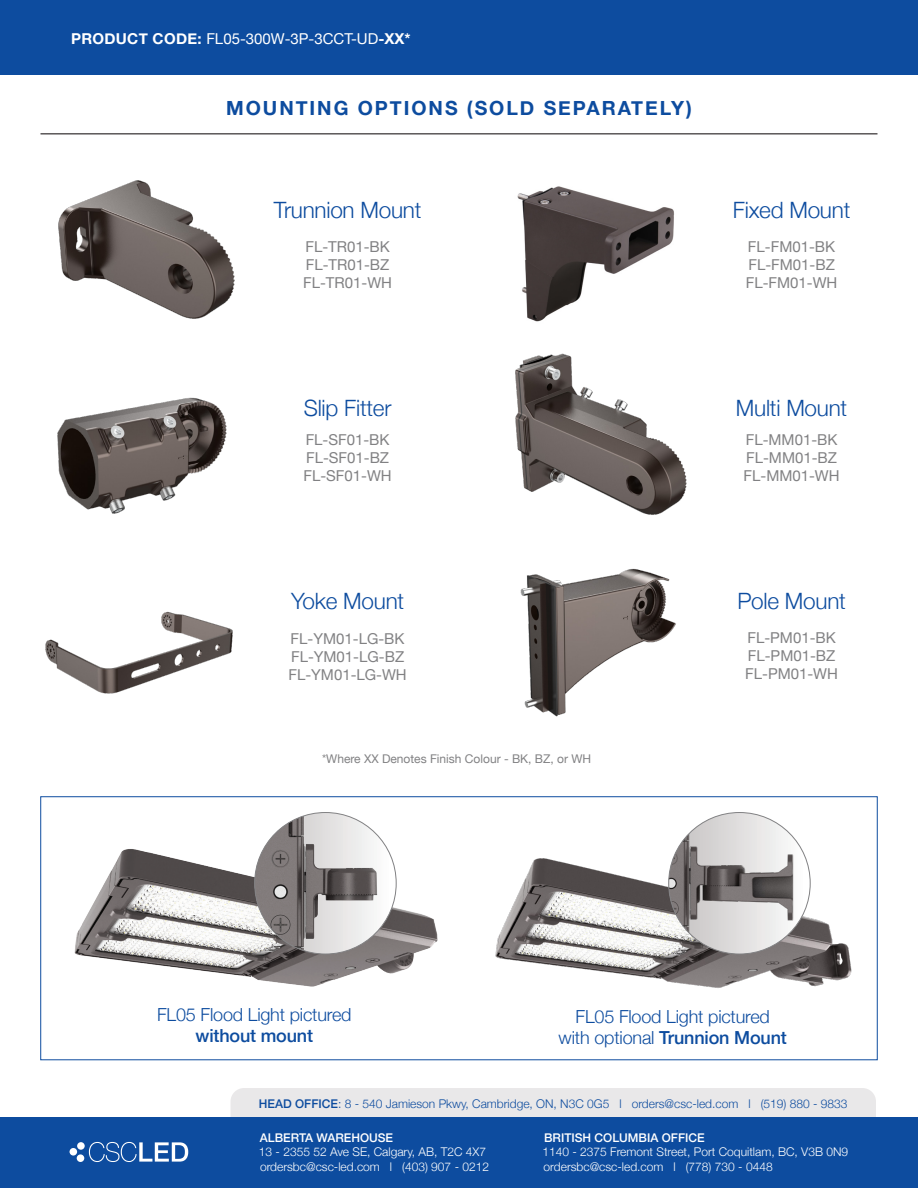
<style>
.page{position:relative;width:918px;height:1188px;background:#fff}
.page>*{position:absolute;margin:0;border:0;box-sizing:border-box;transform-origin:0 0}
.t1{font:300 22.5px "Helvetica Neue";letter-spacing:-.01em;color:#0d4c9f}
.t2{font:700 19.5px "Helvetica Neue";letter-spacing:.1em;color:#0d4c9f}
.t3{font:300 18px/21px "Helvetica Neue";letter-spacing:-.01em;color:#0d4c9f;text-align:center}
.t4{font:15px "Helvetica Neue";color:#818183}
.t5{font:15px "Helvetica Neue";color:#fff}
.t6{font:300 12px/14.4px "Helvetica Neue";color:#fff}
.t7{font:300 12px "Helvetica Neue";color:#0d4c9f}
.t8{font:12px "Helvetica Neue";color:#818183}
.s1{font-weight:700}
.s2{font-weight:500}
</style>
<div class="page">
<img style="left:495px;top:812px;width:358px;height:249px">
<img style="left:61px;top:812px;width:391px;height:249px">
<div style="left:231px;top:1088px;width:645px;height:30px;background:#e9e8e9"></div>
<div style="left:0;top:1118px;width:918px;height:70px;background:#0d4c9f"></div>
<svg style="left:89px;top:1142px;width:99px;height:20px"></svg>
<div style="left:70px;top:1148px;width:7px;height:8px;background:#fff;border-radius:50%"></div>
<div style="left:77px;top:1154px;width:7px;height:8px;background:#fff;border-radius:50%"></div>
<div style="left:77px;top:1142px;width:8px;height:8px;background:#fff;border-radius:50%"></div>
<div style="left:0;top:0;width:918px;height:74px;background:#0d4c9f"></div>
<hr style="left:40px;top:133px;width:838px;height:1px;background:#231f20">
<img style="left:58px;top:180px;width:177px;height:139px">
<img style="left:517px;top:186px;width:157px;height:136px">
<img style="left:515px;top:353px;width:172px;height:162px">
<img style="left:520px;top:568px;width:156px;height:149px">
<img style="left:57px;top:397px;width:170px;height:117px">
<img style="left:45px;top:611px;width:188px;height:83px">
<img style="left:255px;top:813px;width:141px;height:141px;border-radius:71px">
<svg style="left:669px;top:813px;width:141px;height:141px"></svg>
<img style="left:669px;top:813px;width:131px;height:141px">
<p class="t5" style="left:71px;top:28px;width:341px"><span class="s1">PRODUCT CODE:</span> FL05-300W-3P-3CCT-UD<span class="s1">-XX*</span></p>
<p class="t2" style="left:226px;top:93px;width:467px">MOUNTING OPTIONS (SOLD SEPARATELY)</p>
<p class="t1" style="left:274px;top:192px;width:149px">Trunnion Mount</p>
<p class="t4" style="left:305px;top:236px;width:86px">FL-TR01-BK</p>
<p class="t4" style="left:306px;top:254px;width:85px">FL-TR01-BZ</p>
<p class="t4" style="left:303px;top:272px;width:90px">FL-TR01-WH</p>
<p class="t1" style="left:733px;top:192px;width:119px">Fixed Mount</p>
<p class="t4" style="left:748px;top:236px;width:89px">FL-FM01-BK</p>
<p class="t4" style="left:748px;top:254px;width:88px">FL-FM01-BZ</p>
<p class="t4" style="left:746px;top:272px;width:93px">FL-FM01-WH</p>
<p class="t1" style="left:304px;top:390px;width:89px">Slip Fitter</p>
<p class="t4" style="left:306px;top:429px;width:85px">FL-SF01-BK</p>
<p class="t4" style="left:306px;top:447px;width:85px">FL-SF01-BZ</p>
<p class="t4" style="left:303px;top:465px;width:90px">FL-SF01-WH</p>
<p class="t1" style="left:736px;top:390px;width:113px">Multi Mount</p>
<p class="t4" style="left:746px;top:429px;width:93px">FL-MM01-BK</p>
<p class="t4" style="left:746px;top:447px;width:92px">FL-MM01-BZ</p>
<p class="t4" style="left:744px;top:465px;width:98px">FL-MM01-WH</p>
<p class="t1" style="left:291px;top:583px;width:115px">Yoke Mount</p>
<p class="t4" style="left:291px;top:628px;width:115px">FL-YM01-LG-BK</p>
<p class="t4" style="left:291px;top:646px;width:115px">FL-YM01-LG-BZ</p>
<p class="t4" style="left:288px;top:664px;width:120px">FL-YM01-LG-WH</p>
<p class="t8" style="left:322px;top:750px;width:271px">*Where XX Denotes Finish Colour - BK, BZ, or WH</p>
<p class="t1" style="left:737px;top:583px;width:110px">Pole Mount</p>
<p class="t4" style="left:747px;top:627px;width:90px">FL-PM01-BK</p>
<p class="t4" style="left:748px;top:645px;width:89px">FL-PM01-BZ</p>
<p class="t4" style="left:745px;top:663px;width:94px">FL-PM01-WH</p>
<p class="t3" style="left:157px;top:1003px;width:196px">FL05 Flood Light pictured <span class="s2">without mount</span></p>
<p class="t3" style="left:559px;top:1004px;width:230px">FL05 Flood Light pictured with optional <span class="s2">Trunnion Mount</span></p>
<p class="t7" style="left:259px;top:1094px;width:590px"><span class="s2">HEAD OFFICE</span>: 8 - 540 Jamieson Pkwy, Cambridge, ON, N3C 0G5 l orders@csc-led.com l (519) 880 - 9833</p>
<p class="t6" style="left:542px;top:1130px;width:307px"><span class="s2">BRITISH COLUMBIA OFFICE<br></span>1140 - 2375 Fremont Street, Port Coquitlam, BC, V3B 0N9 ordersbc@csc-led.com l (778) 730 - 0448</p>
<p class="t6" style="left:259px;top:1130px;width:232px"><span class="s2">ALBERTA WAREHOUSE<br></span>13 - 2355 52 Ave SE, Calgary, AB, T2C 4X7 ordersbc@csc-led.com l (403) 907 - 0212</p>
</div>
